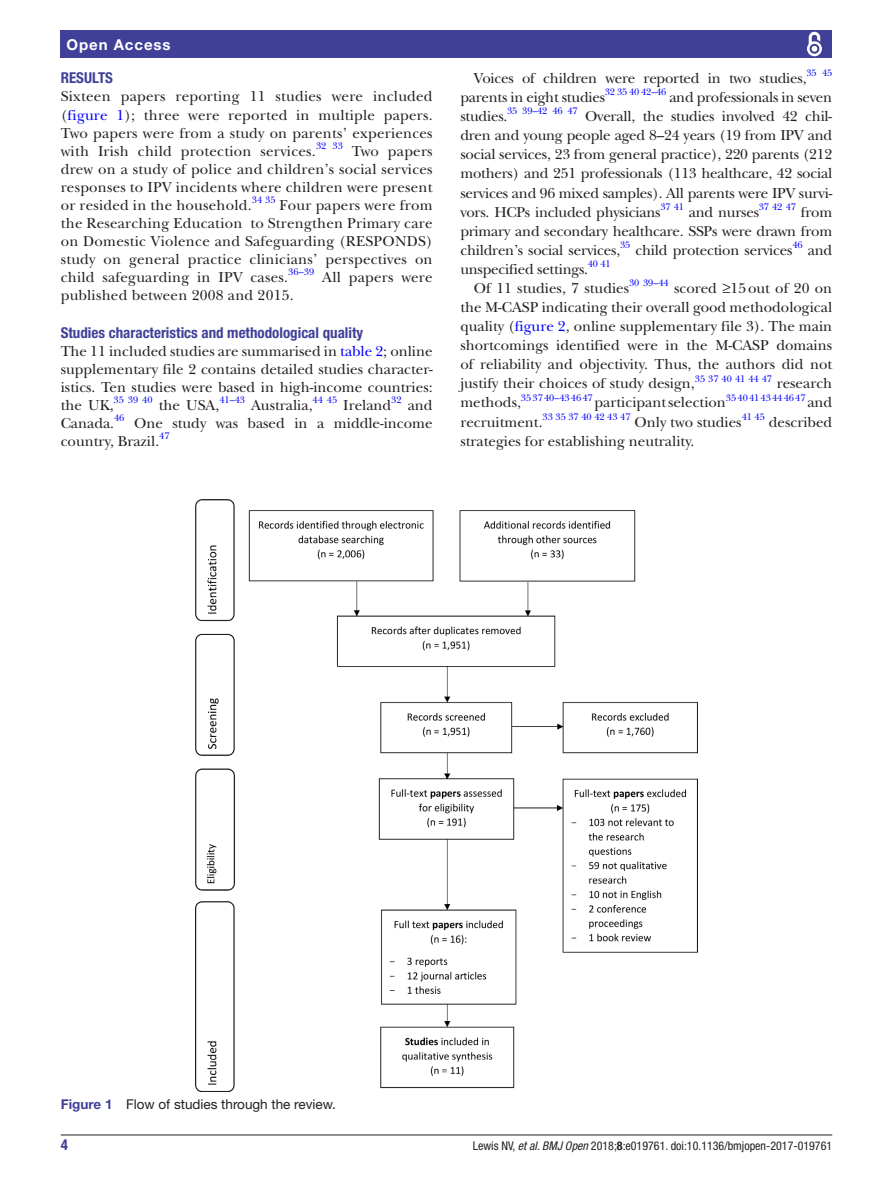
<style>
.page{position:relative;width:893px;height:1191px;background:#fff}
.page>*{position:absolute;margin:0;border:0;box-sizing:border-box;transform-origin:0 0}
.t1{font:15px/18px "New Baskerville";color:#231f20;text-align:justify}
.t2{font:700 condensed 15px "Helvetica Neue LT Std";color:#414099}
.t3{font:700 15px "Helvetica Neue LT Std";letter-spacing:.065em;color:#fff}
.t4{font:13.5px "Helvetica Neue LT Std";color:#231f20}
.t5{font:condensed 12px "Helvetica Neue LT Std";color:#231f20}
.t6{font:9.9px "New Baskerville";color:#00f}
.s1{color:#00f}
.s2{font-size:15px;color:#231f20}
.s3{font-weight:700;color:#414099}
.s4{font-style:italic}
.s5{font-weight:700}
</style>
<div class="page">
<hr style="left:61px;top:1134px;width:771px;height:1px;background:#231f20">
<div style="left:61px;top:31px;width:771px;height:27px;background:#414099"></div>
<svg style="left:807px;top:31px;width:15px;height:26px"></svg>
<img style="left:196px;top:500px;width:501px;height:591px">
<p class="t3" style="left:66px;top:35px;width:106px">Open Access</p>
<p class="t2" style="left:61px;top:69px;width:54px">Results</p>
<p class="t1" style="left:61px;top:88px;width:373px">Sixteen papers reporting 11 studies were included (<span class="s1">figure 1</span>); three were reported in multiple papers.<br>Two papers were from a study on parents’ experiences with Irish child protection services.</p>
<p class="t6" style="left:316px;top:140px;width:28px">32 33</p>
<p class="t1" style="left:61px;top:142px;width:373px;text-indent:291px">Two papers drew on a study of police and children’s social services responses to IPV incidents where children were present or resided in the household.</p>
<p class="t6" style="left:252px;top:194px;width:25px">34 35</p>
<p class="t1" style="left:61px;top:196px;width:373px;text-indent:219px">Four papers were from the Researching Education to Strengthen Primary care on Domestic Violence and Safeguarding (RESPONDS) study on general practice clinicians’ perspectives on child safeguarding in IPV cases.</p>
<p class="t6" style="left:288px;top:266px;width:28px">36–39</p>
<p class="t1" style="left:322px;top:268px;width:112px">All papers were</p>
<p class="t1" style="left:61px;top:286px;width:234px">published between 2008 and 2015.</p>
<p class="t2" style="left:61px;top:323px;width:304px">Studies characteristics and methodological quality</p>
<p class="t1" style="left:61px;top:342px;width:373px">The 11 included studies are summarised in <span class="s1">table 2</span>; online supplementary file 2 contains detailed studies character&shy;istics. Ten studies were based in high-income countries: the UK,</p>
<p class="t6" style="left:114px;top:394px;width:41px">35 39 40</p>
<p class="t1" style="left:159px;top:396px;width:62px">the USA,</p>
<p class="t6" style="left:219px;top:394px;width:27px">41–43</p>
<p class="t1" style="left:251px;top:396px;width:63px">Australia,</p>
<p class="t6" style="left:313px;top:394px;width:26px">44 45</p>
<p class="t1" style="left:343px;top:396px;width:49px">Ireland</p>
<p class="t6" style="left:391px;top:394px;width:12px">32</p>
<p class="t1" style="left:408px;top:396px;width:26px">and</p>
<p class="t1" style="left:61px;top:414px;width:55px">Canada.</p>
<p class="t6" style="left:114px;top:412px;width:12px">46</p>
<p class="t1" style="left:61px;top:414px;width:373px;text-indent:73px">One study was based in a middle-income country, Brazil.</p>
<p class="t6" style="left:159px;top:430px;width:12px">47</p>
<p class="t1" style="left:474px;top:69px;width:334px">Voices of children were reported in two studies,</p>
<p class="t6" style="left:806px;top:67px;width:27px">35 45</p>
<p class="t1" style="left:460px;top:88px;width:373px;line-height:19px">parents in eight studies<sup>32</sup> <sup>35</sup> <sup>40</sup> <sup>42–46</sup> and professionals in seven studies.</p>
<p class="t6" style="left:507px;top:105px;width:72px">35 39–42 46 47</p>
<p class="t1" style="left:460px;top:107px;width:373px;line-height:19px;text-indent:125px">Overall, the studies involved 42 chil&shy;dren and young people aged 8–24 years (19 from IPV and social services, 23 from general practice), 220 parents (212 mothers) and 251 professionals (113 healthcare, 42 social services and 96 mixed samples). All parents were IPV survi&shy;vors. HCPs included physicians<sup>37</sup> <sup>41</sup> and nurses</p>
<p class="t6" style="left:759px;top:201px;width:39px">37 42 47</p>
<p class="t1" style="left:460px;top:202px;width:373px;line-height:19px;text-indent:340px">from primary and secondary healthcare. SSPs were drawn from children’s social services,</p>
<p class="t6" style="left:620px;top:239px;width:12px">35</p>
<p class="t1" style="left:635px;top:241px;width:159px">child protection services</p>
<p class="t6" style="left:792px;top:239px;width:12px">46</p>
<p class="t1" style="left:808px;top:241px;width:26px">and</p>
<p class="t1" style="left:460px;top:260px;width:129px">unspecified settings.</p>
<p class="t6" style="left:588px;top:258px;width:24px">40 41</p>
<p class="t1" style="left:474px;top:279px;width:157px">Of 11 studies, 7 studies</p>
<p class="t6" style="left:629px;top:277px;width:41px">30 39–44</p>
<p class="t1" style="left:460px;top:279px;width:373px;line-height:19px;text-indent:214px">scored ≥15out of 20 on the M-CASP indicating their overall good methodological quality (<span class="s1">figure 2</span>, online supplementary file 3). The main shortcomings identified were in the M-CASP domains of reliability and objectivity. Thus, the authors did not justify their choices of study design,</p>
<p class="t6" style="left:695px;top:373px;width:79px">35 37 40 41 44 47</p>
<p class="t1" style="left:777px;top:375px;width:57px">research</p>
<p class="t6" style="left:521px;top:392px;width:73px">35 37 40–43 46 47</p>
<p class="t6" style="left:726px;top:392px;width:81px">35 40 41 43 44 46 47</p>
<p class="t1" style="left:460px;top:394px;width:62px">methods,</p>
<p class="t1" style="left:595px;top:394px;width:133px">participant selection</p>
<p class="t1" style="left:807px;top:394px;width:26px">and</p>
<p class="t6" style="left:460px;top:411px;width:172px"><span class="s2">recruitment.</span>33 35 37 40 42 43 47</p>
<p class="t1" style="left:634px;top:413px;width:109px">Only two studies</p>
<p class="t6" style="left:742px;top:411px;width:25px">41 45</p>
<p class="t1" style="left:769px;top:413px;width:65px">described</p>
<p class="t1" style="left:460px;top:432px;width:236px">strategies for establishing neutrality.</p>
<p class="t4" style="left:61px;top:1096px;width:277px"><span class="s3">Figure 1</span> Flow of studies through the review.</p>
<p class="t2" style="left:61px;top:1135px;width:9px">4</p>
<p class="t5" style="left:473px;top:1138px;width:361px">Lewis NV, <span class="s4">et al</span>. <span class="s4">BMJ Open</span> 2018;<span class="s5">8</span>:e019761. doi:10.1136/bmjopen-2017-019761</p>
</div>
